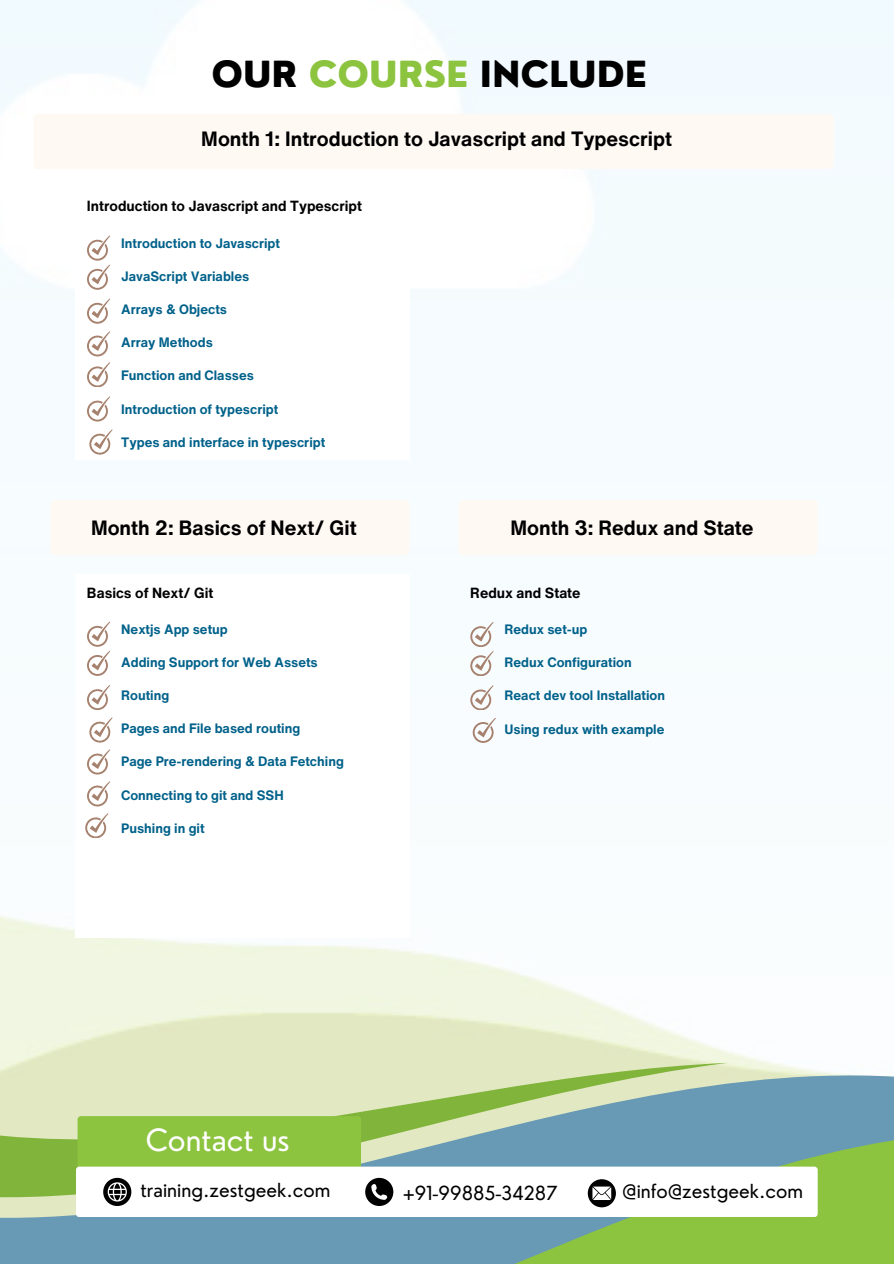
<style>
.page{position:relative;width:894px;height:1264px;background:#fff}
.page>*{position:absolute;margin:0;border:0;box-sizing:border-box;transform-origin:0 0}
.t1{font:800 35.1px "Nourd";color:#000}
.t2{font:29.85px "Nourd";color:#fff}
.t3{font:700 20.1px "Helvetica Now Text";color:#000}
.t4{font:18.9px "Nourd";color:#000}
.t5{font:700 14.25px "Helvetica Now Text";color:#000}
.t6{font:700 13.2px "Helvetica Now Text";color:#00618a}
.s1{color:#8cc33f}
</style>
<div class="page">
<svg style="left:0;top:1017px;width:893px;height:246px;fill:#e2e8c2"></svg>
<svg style="left:491px;top:1126px;width:402px;height:137px;fill:#8cc33f"></svg>
<div style="left:78px;top:1116px;width:283px;height:100px;background:#8cc33f;border-radius:3px"></div>
<div style="left:76px;top:1166px;width:741px;height:50px;background:#fff;border-radius:3px"></div>
<svg style="left:103px;top:1177px;width:28px;height:28px"></svg>
<svg style="left:365px;top:1177px;width:28px;height:28px"></svg>
<div style="left:33px;top:114px;width:800px;height:55px;background:#fff9f4;border-radius:4px"></div>
<div style="left:50px;top:500px;width:359px;height:55px;background:#fff9f4;border-radius:4px"></div>
<div style="left:458px;top:500px;width:359px;height:55px;background:#fff9f4;border-radius:4px"></div>
<svg style="left:87px;top:235px;width:23px;height:54px"></svg>
<svg style="left:87px;top:621px;width:23px;height:54px"></svg>
<svg style="left:470px;top:622px;width:23px;height:53px"></svg>
<svg style="left:87px;top:298px;width:23px;height:25px"></svg>
<svg style="left:87px;top:685px;width:23px;height:24px"></svg>
<svg style="left:470px;top:685px;width:23px;height:25px"></svg>
<svg style="left:87px;top:331px;width:23px;height:25px"></svg>
<svg style="left:89px;top:717px;width:24px;height:25px"></svg>
<svg style="left:472px;top:717px;width:24px;height:25px"></svg>
<svg style="left:87px;top:362px;width:23px;height:25px"></svg>
<svg style="left:87px;top:396px;width:23px;height:25px"></svg>
<svg style="left:89px;top:429px;width:24px;height:25px"></svg>
<svg style="left:87px;top:749px;width:23px;height:25px"></svg>
<svg style="left:87px;top:781px;width:23px;height:25px"></svg>
<svg style="left:85px;top:813px;width:23px;height:24px"></svg>
<svg style="left:587px;top:1179px;width:28px;height:28px"></svg>
<p class="t1" style="left:211px;top:52px;width:437px">OUR <span class="s1">COURSE</span> INCLUDE</p>
<p class="t3" style="left:201px;top:124px;width:472px">Month 1: Introduction to Javascript and Typescript</p>
<p class="t5" style="left:87px;top:195px;width:276px">Introduction to Javascript and Typescript</p>
<p class="t6" style="left:121px;top:233px;width:160px">Introduction to Javascript</p>
<p class="t6" style="left:121px;top:266px;width:129px">JavaScript Variables</p>
<p class="t6" style="left:121px;top:299px;width:107px">Arrays &amp; Objects</p>
<p class="t6" style="left:121px;top:332px;width:93px">Array Methods</p>
<p class="t6" style="left:121px;top:366px;width:134px">Function and Classes</p>
<p class="t6" style="left:121px;top:399px;width:158px">Introduction of typescript</p>
<h3 class="t6" style="left:121px;top:432px;width:205px">Types and interface in typescript</h3>
<p class="t3" style="left:91px;top:512px;width:267px">Month 2: Basics of Next/ Git</p>
<p class="t3" style="left:510px;top:512px;width:244px">Month 3: Redux and State</p>
<p class="t5" style="left:87px;top:581px;width:128px">Basics of Next/ Git</p>
<p class="t5" style="left:470px;top:582px;width:112px">Redux and State</p>
<p class="t6" style="left:121px;top:619px;width:108px">Nextjs App setup</p>
<p class="t6" style="left:121px;top:652px;width:198px">Adding Support for Web Assets</p>
<p class="t6" style="left:121px;top:685px;width:50px">Routing</p>
<p class="t6" style="left:121px;top:718px;width:180px">Pages and File based routing</p>
<p class="t6" style="left:121px;top:751px;width:224px">Page Pre-rendering &amp; Data Fetching</p>
<p class="t6" style="left:121px;top:785px;width:164px">Connecting to git and SSH</p>
<p class="t6" style="left:121px;top:818px;width:85px">Pushing in git</p>
<p class="t6" style="left:504px;top:619px;width:84px">Redux set-up</p>
<p class="t6" style="left:504px;top:652px;width:129px">Redux Configuration</p>
<p class="t6" style="left:504px;top:685px;width:162px">React dev tool Installation</p>
<p class="t6" style="left:504px;top:719px;width:161px">Using redux with example</p>
<h3 class="t2" style="left:146px;top:1120px;width:145px">Contact us</h3>
<h1 class="t4" style="left:140px;top:1178px;width:191px">training.zestgeek.com</h1>
<p class="t4" style="left:403px;top:1181px;width:156px">+91-99885-34287</p>
<p class="t4" style="left:622px;top:1179px;width:182px">@info@zestgeek.com</p>
</div>
